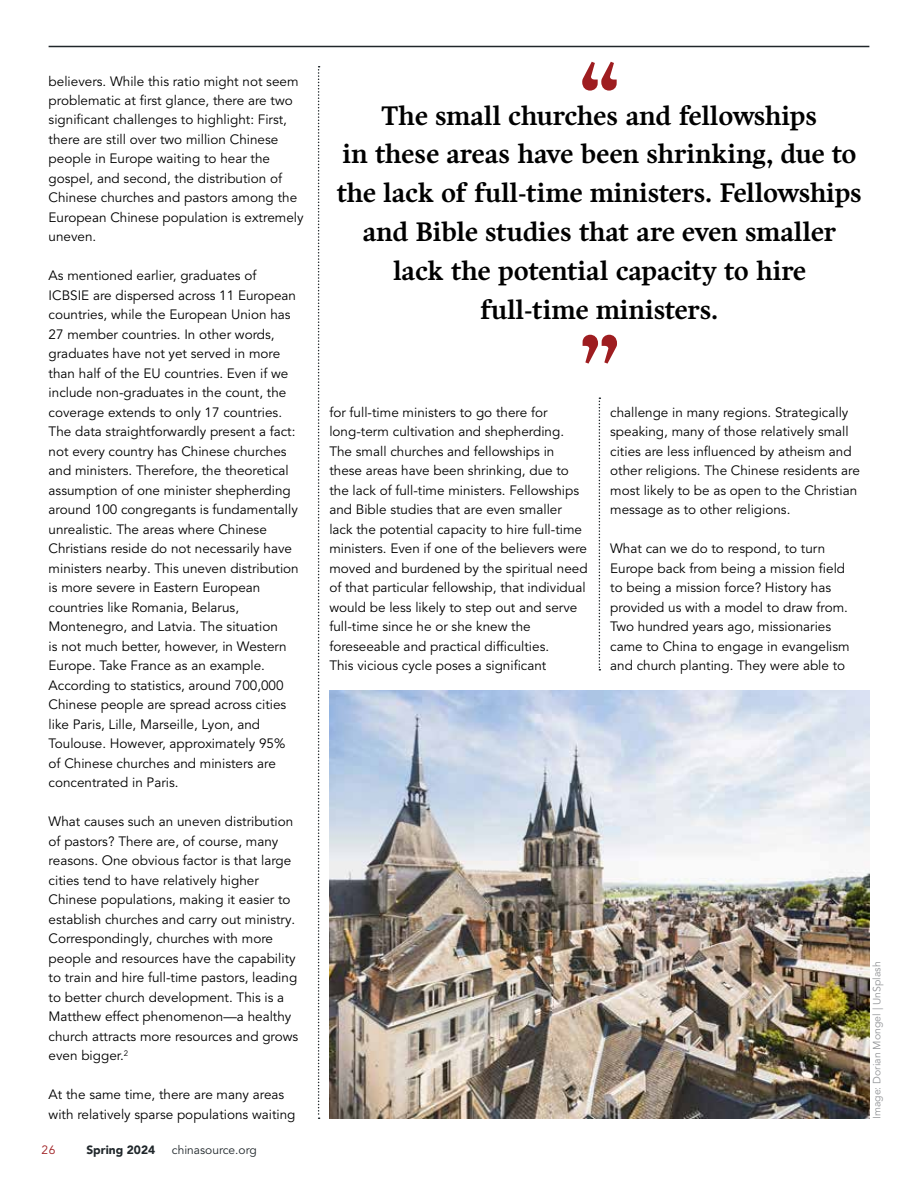
<style>
.page{position:relative;width:918px;height:1188px;background:#fff}
.page>*{position:absolute;margin:0;border:0;box-sizing:border-box;transform-origin:0 0}
.t1{font:700 90px "Harfang";color:#9e1d20}
.t2{font:700 27px/39px "Harfang";letter-spacing:-.01em;color:#000;text-align:center}
.t3{font:13.5px/19.5px "Avenir LT Pro";color:#000}
.t4{font:12px "Avenir LT Pro";color:#20272b}
.t5{font:900 12px "Avenir";color:#20272b}
.t6{font:12px "Avenir LT Pro";color:#9e1d20}
.t7{font:10.5px "Avenir LT Pro";color:#939598}
</style>
<div class="page">
<hr style="left:49px;top:46px;width:820px;height:1px;background:#20272b">
<img style="left:329px;top:690px;width:540px;height:429px">
<svg style="left:318px;top:66px;width:2px;height:1053px"></svg>
<svg style="left:599px;top:398px;width:1px;height:272px"></svg>
<p class="t3" style="left:49px;top:71px;width:257px">believers. While this ratio might not seem problematic at first glance, there are two significant challenges to highlight: First, there are still over two million Chinese people in Europe waiting to hear the gospel, and second, the distribution of Chinese churches and pastors among the European Chinese population is extremely uneven.</p>
<p class="t3" style="left:49px;top:266px;width:252px">As mentioned earlier, graduates of ICBSIE are dispersed across 11 European countries, while the European Union has 27 member countries. In other words, graduates have not yet served in more than half of the EU countries. Even if we include non-graduates in the count, the coverage extends to only 17 countries.<br>The data straightforwardly present a fact: not every country has Chinese churches and ministers. Therefore, the theoretical assumption of one minister shepherding around 100 congregants is fundamentally unrealistic. The areas where Chinese Christians reside do not necessarily have ministers nearby. This uneven distribution is more severe in Eastern European countries like Romania, Belarus, Montenegro, and Latvia. The situation<br>is not much better, however, in Western Europe. Take France as an example.<br>According to statistics, around 700,000<br>Chinese people are spread across cities like Paris, Lille, Marseille, Lyon, and Toulouse. However, approximately 95% of Chinese churches and ministers are concentrated in Paris.</p>
<p class="t3" style="left:49px;top:812px;width:251px">What causes such an uneven distribution of pastors? There are, of course, many reasons. One obvious factor is that large cities tend to have relatively higher Chinese populations, making it easier to establish churches and carry out ministry.<br>Correspondingly, churches with more people and resources have the capability to train and hire full-time pastors, leading to better church development. This is a Matthew effect phenomenon—a healthy church attracts more resources and grows even bigger.<sup>2</sup></p>
<p class="t3" style="left:49px;top:1085px;width:248px">At the same time, there are many areas with relatively sparse populations waiting</p>
<p class="t6" style="left:42px;top:1142px;width:15px">26</p>
<p class="t5" style="left:86px;top:1139px;width:70px">Spring 2024</p>
<p class="t4" style="left:172px;top:1142px;width:86px">chinasource.org</p>
<h1 class="t1" style="left:579px;top:38px;width:43px">“</h1>
<h2 class="t2" style="left:382px;top:96px;width:437px">The small churches and fellowships</h2>
<h2 class="t2" style="left:337px;top:135px;width:527px">in these areas have been shrinking, due to the lack of full-time ministers. Fellowships and Bible studies that are even smaller lack the potential capacity to hire full-time ministers.</h2>
<h1 class="t1" style="left:579px;top:311px;width:43px">”</h1>
<p class="t3" style="left:329px;top:403px;width:260px">for full-time ministers to go there for long-term cultivation and shepherding.<br>The small churches and fellowships in these areas have been shrinking, due to the lack of full-time ministers. Fellowships and Bible studies that are even smaller lack the potential capacity to hire full-time ministers. Even if one of the believers were moved and burdened by the spiritual need of that particular fellowship, that individual would be less likely to step out and serve full-time since he or she knew the foreseeable and practical difficulties.<br>This vicious cycle poses a significant</p>
<p class="t3" style="left:610px;top:403px;width:251px">challenge in many regions. Strategically speaking, many of those relatively small cities are less influenced by atheism and other religions. The Chinese residents are most likely to be as open to the Christian message as to other religions.</p>
<p class="t3" style="left:610px;top:539px;width:241px">What can we do to respond, to turn Europe back from being a mission field to being a mission force? History has provided us with a model to draw from.<br>Two hundred years ago, missionaries came to China to engage in evangelism and church planting. They were able to</p>
<p class="t7" style="left:870px;top:1119px;width:159px;rotate:-90deg">Image: Dorian Mongel | UnSplash</p>
</div>
